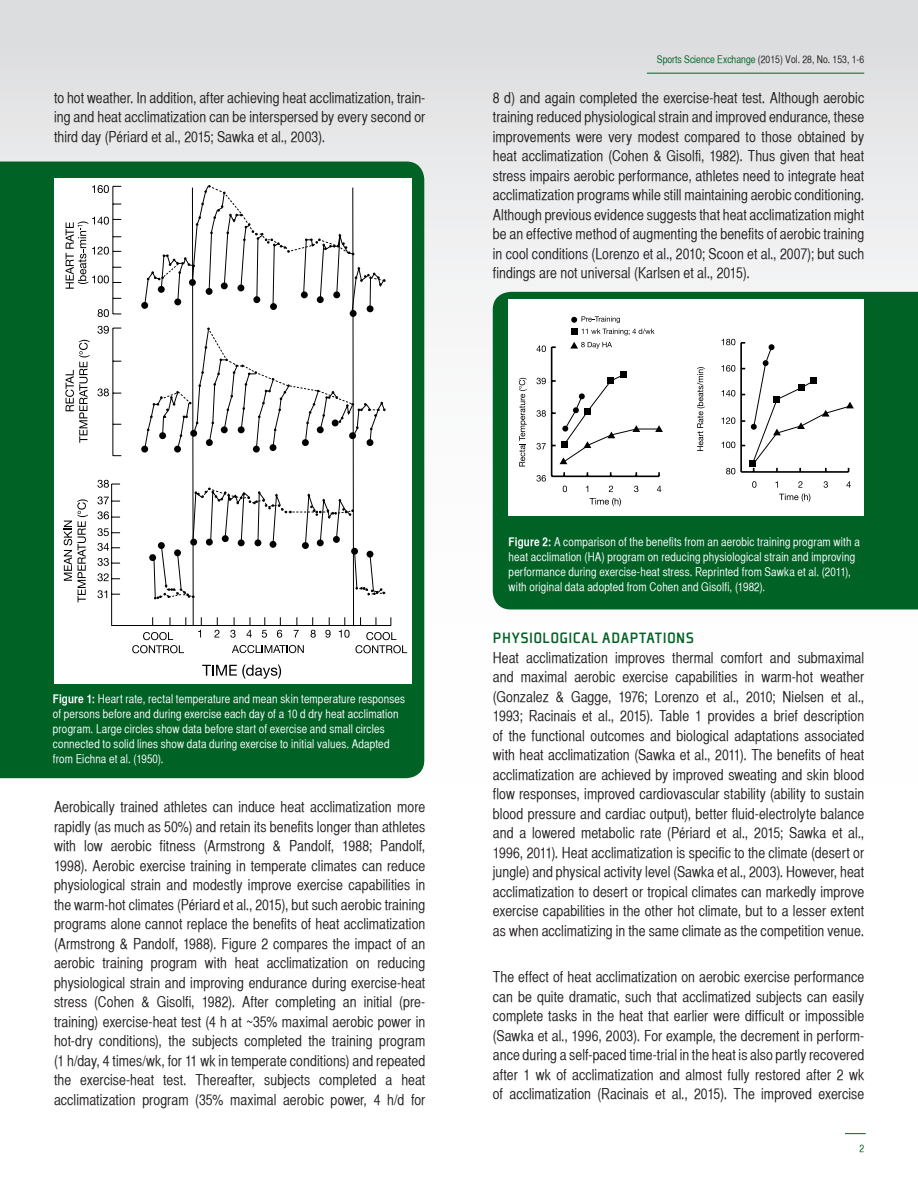
<style>
.page{position:relative;width:918px;height:1188px;background:#fff}
.page>*{position:absolute;margin:0;border:0;box-sizing:border-box;transform-origin:0 0}
.SUB_HEADS{font:500 16.5px "Plexes Pro";letter-spacing:.025em;color:#016226}
.SUB_HEADS-2{font:15px/19.5px "Helvetica CY Plain";letter-spacing:.005em;color:#231f20;text-align:justify}
.FIGURE_CAPTIONS{font:12px/15px "Helvetica CY Plain";letter-spacing:.015em;color:#fff}
.t1{font:10.5px "Helvetica CY Plain";color:#231f20}
.t2{font:10.5px "Helvetica CY Plain";color:#016226}
.s1{font-family:"Helvetica Neue";font-stretch:condensed;font-size:14.25px}
.s2{color:#016226}
.s3{font-family:"Helvetica CY Bold"}
</style>
<div class="page">
<div style="left:0;top:0;width:918px;height:1188px;background:linear-gradient(to bottom,#e6e8e8,#fff)"></div>
<div style="left:0;top:162px;width:424px;height:616px;background:#016226"></div>
<div style="left:493px;top:292px;width:425px;height:317px;background:#016226"></div>
<div style="left:509px;top:300px;width:355px;height:216px;background:#fff"></div>
<hr style="left:551px;top:347px;width:1px;height:129px;background:#000">
<svg style="left:519px;top:378px;width:8px;height:88px"></svg>
<svg style="left:537px;top:346px;width:9px;height:6px"></svg>
<svg style="left:537px;top:378px;width:9px;height:6px"></svg>
<svg style="left:537px;top:410px;width:9px;height:7px"></svg>
<svg style="left:537px;top:443px;width:9px;height:7px"></svg>
<svg style="left:537px;top:475px;width:9px;height:7px"></svg>
<svg style="left:552px;top:316px;width:302px;height:190px"></svg>
<div style="left:54px;top:178px;width:358px;height:506px;background:#fff"></div>
<svg style="left:98px;top:590px;width:9px;height:8px"></svg>
<svg style="left:98px;top:573px;width:11px;height:8px"></svg>
<svg style="left:98px;top:558px;width:11px;height:8px"></svg>
<svg style="left:98px;top:543px;width:11px;height:8px"></svg>
<svg style="left:98px;top:528px;width:11px;height:8px"></svg>
<svg style="left:98px;top:511px;width:11px;height:8px"></svg>
<svg style="left:98px;top:497px;width:11px;height:7px"></svg>
<svg style="left:98px;top:480px;width:11px;height:8px"></svg>
<svg style="left:98px;top:388px;width:11px;height:8px"></svg>
<svg style="left:98px;top:326px;width:11px;height:8px"></svg>
<svg style="left:98px;top:309px;width:11px;height:8px"></svg>
<svg style="left:92px;top:185px;width:17px;height:8px"></svg>
<svg style="left:214px;top:630px;width:6px;height:8px"></svg>
<svg style="left:230px;top:630px;width:6px;height:8px"></svg>
<svg style="left:246px;top:630px;width:6px;height:8px"></svg>
<svg style="left:262px;top:630px;width:5px;height:8px"></svg>
<svg style="left:277px;top:630px;width:5px;height:8px"></svg>
<svg style="left:294px;top:630px;width:5px;height:8px"></svg>
<svg style="left:311px;top:630px;width:5px;height:8px"></svg>
<svg style="left:325px;top:630px;width:6px;height:8px"></svg>
<svg style="left:339px;top:630px;width:68px;height:23px"></svg>
<svg style="left:132px;top:632px;width:52px;height:21px"></svg>
<svg style="left:64px;top:499px;width:24px;height:103px"></svg>
<svg style="left:65px;top:340px;width:25px;height:103px"></svg>
<svg style="left:232px;top:645px;width:72px;height:8px"></svg>
<svg style="left:202px;top:665px;width:79px;height:14px"></svg>
<svg style="left:111px;top:185px;width:281px;height:441px"></svg>
<svg style="left:66px;top:217px;width:43px;height:72px"></svg>
<svg style="left:144px;top:185px;width:242px;height:129px"></svg>
<svg style="left:144px;top:327px;width:242px;height:123px"></svg>
<svg style="left:153px;top:488px;width:233px;height:111px"></svg>
<hr style="left:647px;top:73px;width:217px;height:1px;background:#016226">
<svg style="left:845px;top:1133px;width:21px;height:1px"></svg>
<p class="SUB_HEADS-2" style="left:54px;top:88px;width:373px">to hot weather. In addition, after achieving heat acclimatization, train&shy;ing and heat acclimatization can be interspersed by every second or third day (P<span class="s1">é</span>riard et al., 2015; Sawka et al., 2003).</p>
<p class="t1" style="left:657px;top:53px;width:209px"><span class="s2">Sports Science Exchange</span> (2015) Vol. 28, No. 153, 1-6</p>
<p class="SUB_HEADS-2" style="left:493px;top:88px;width:373px">8 d) and again completed the exercise-heat test. Although aerobic training reduced physiological strain and improved endurance, these improvements were very modest compared to those obtained by heat acclimatization (Cohen &amp; Gisolfi, 1982). Thus given that heat stress impairs aerobic performance, athletes need to integrate heat acclimatization programs while still maintaining aerobic conditioning.<br>Although previous evidence suggests that heat acclimatization might be an effective method of augmenting the benefits of aerobic training in cool conditions (Lorenzo et al., 2010; Scoon et al., 2007); but such findings are not universal (Karlsen et al., 2015).</p>
<p class="FIGURE_CAPTIONS" style="left:53px;top:691px;width:354px"><span class="s3">Figure 1:</span> Heart rate, rectal temperature and mean skin temperature responses of persons before and during exercise each day of a 10 d dry heat acclimation program. Large circles show data before start of exercise and small circles connected to solid lines show data during exercise to initial values. Adapted from Eichna et al. (1950).</p>
<p class="SUB_HEADS-2" style="left:54px;top:797px;width:373px">Aerobically trained athletes can induce heat acclimatization more rapidly (as much as 50%) and retain its benefits longer than athletes with low aerobic fitness (Armstrong &amp; Pandolf, 1988; Pandolf, 1998). Aerobic exercise training in temperate climates can reduce physiological strain and modestly improve exercise capabilities in the warm-hot climates (P<span class="s1">é</span>riard et al., 2015), but such aerobic training programs alone cannot replace the benefits of heat acclimatization (Armstrong &amp; Pandolf, 1988). Figure 2 compares the impact of an aerobic training program with heat acclimatization on reducing physiological strain and improving endurance during exercise-heat stress (Cohen &amp; Gisolfi, 1982). After completing an initial (pre&shy;training) exercise-heat test (4 h at ~35% maximal aerobic power in hot-dry conditions), the subjects completed the training program (1 h/day, 4 times/wk, for 11 wk in temperate conditions) and repeated the exercise-heat test. Thereafter, subjects completed a heat acclimatization program (35% maximal aerobic power, 4 h/d for</p>
<p class="FIGURE_CAPTIONS" style="left:509px;top:535px;width:353px"><span class="s3">Figure 2:</span> A comparison of the benefits from an aerobic training program with a heat acclimation (HA) program on reducing physiological strain and improving performance during exercise-heat stress. Reprinted from Sawka et al. (2011), with original data adopted from Cohen and Gisolfi, (1982).</p>
<p class="SUB_HEADS" style="left:493px;top:628px;width:203px">PHYSIOLOGICAL ADAPTATIONS</p>
<p class="SUB_HEADS-2" style="left:493px;top:648px;width:373px">Heat acclimatization improves thermal comfort and submaximal and maximal aerobic exercise capabilities in warm-hot weather (Gonzalez &amp; Gagge, 1976; Lorenzo et al., 2010; Nielsen et al., 1993; Racinais et al., 2015). Table 1 provides a brief description of the functional outcomes and biological adaptations associated with heat acclimatization (Sawka et al., 2011). The benefits of heat acclimatization are achieved by improved sweating and skin blood flow responses, improved cardiovascular stability (ability to sustain blood pressure and cardiac output), better fluid-electrolyte balance and a lowered metabolic rate (P<span class="s1">é</span>riard et al., 2015; Sawka et al., 1996, 2011). Heat acclimatization is specific to the climate (desert or jungle) and physical activity level (Sawka et al., 2003). However, heat acclimatization to desert or tropical climates can markedly improve exercise capabilities in the other hot climate, but to a lesser extent as when acclimatizing in the same climate as the competition venue.</p>
<p class="SUB_HEADS-2" style="left:493px;top:967px;width:373px">The effect of heat acclimatization on aerobic exercise performance can be quite dramatic, such that acclimatized subjects can easily complete tasks in the heat that earlier were difficult or impossible (Sawka et al., 1996, 2003). For example, the decrement in perform&shy;ance during a self-paced time-trial in the heat is also partly recovered after 1 wk of acclimatization and almost fully restored after 2 wk of acclimatization (Racinais et al., 2015). The improved exercise</p>
<p class="t2" style="left:859px;top:1142px;width:6px">2</p>
</div>
